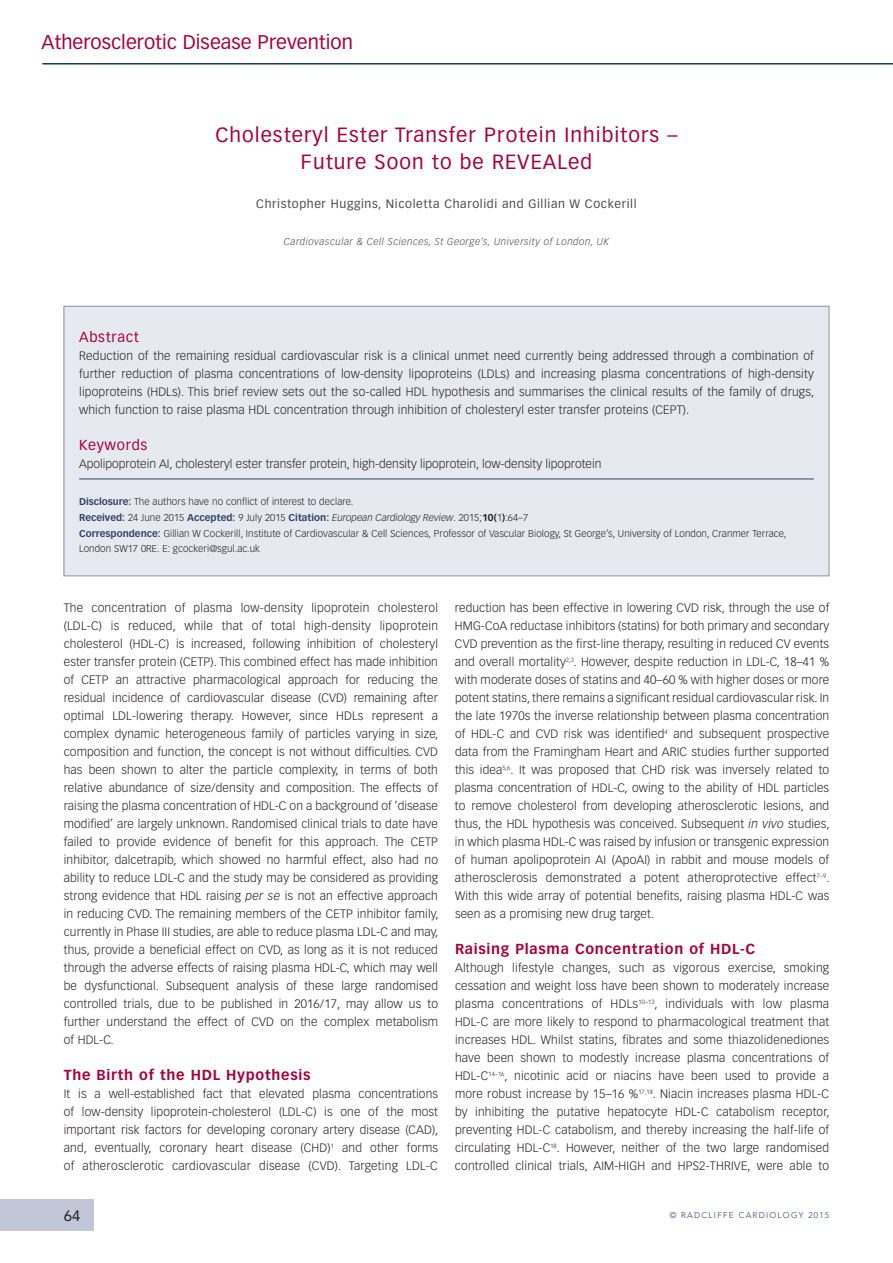
<style>
.page{position:relative;width:893px;height:1263px;background:#fff}
.page>*{position:absolute;margin:0;border:0;box-sizing:border-box;transform-origin:0 0}
.t1{font:20.25px/27px "Vectora LT Std";letter-spacing:.05em;color:#a7023c;text-align:center}
.t2{font:19.5px "Vectora LT Std";color:#a7023c}
.t3{font:15px "Avenir LT Std";color:#231f20}
.t4{font:700 14.25px "Vectora LT Std";letter-spacing:.05em;color:#a7023c}
.t5{font:14.25px "Vectora LT Std";letter-spacing:.05em;color:#a7023c}
.t6{font:300 12px/18px "Vectora LT Std";letter-spacing:.01em;color:#231f20;text-align:justify}
.t7{font:12px "Vectora LT Std";letter-spacing:.05em;color:#4b4c4d}
.t8{font:300 9.75px/15.8px "Vectora LT Std";letter-spacing:.01em;color:#231f20}
.t9{font:italic 300 9.75px "Vectora LT Std";letter-spacing:.05em;color:#4b4c4d}
.t10{font:300 8.25px "Avenir LT Std";letter-spacing:.15em;color:#30446a}
.s1{font-weight:700;color:#30446a}
.s2{font-style:italic}
.s3{font-weight:700}
</style>
<div class="page">
<div style="left:0;top:1199px;width:94px;height:32px;background:#c3c6d7"></div>
<hr style="left:43px;top:64px;width:850px;height:1px;background:#00214c">
<div style="left:64px;top:306px;width:765px;height:270px;background:#e7e9f0"></div>
<hr style="left:79px;top:479px;width:735px;height:1px;background:#30446a">
<h2 class="t2" style="left:41px;top:31px;width:313px">Atherosclerotic Disease Prevention</h2>
<h1 class="t1" style="left:215px;top:122px;width:464px">Cholesteryl Ester Transfer Protein Inhibitors –<br>Future Soon to be REVEALed</h1>
<p class="t7" style="left:256px;top:197px;width:382px">Christopher Huggins, Nicoletta Charolidi and Gillian W Cockerill</p>
<p class="t9" style="left:284px;top:236px;width:327px">Cardiovascular &amp; Cell Sciences, St George’s, University of London, UK</p>
<p class="t5" style="left:79px;top:329px;width:61px">Abstract</p>
<p class="t6" style="left:79px;top:347px;width:736px">Reduction of the remaining residual cardiovascular risk is a clinical unmet need currently being addressed through a combination of further reduction of plasma concentrations of low-density lipoproteins (LDLs) and increasing plasma concentrations of high-density lipoproteins (HDLs). This brief review sets out the so-called HDL hypothesis and summarises the clinical results of the family of drugs, which function to raise plasma HDL concentration through inhibition of cholesteryl ester transfer proteins (CEPT).</p>
<p class="t5" style="left:79px;top:437px;width:70px">Keywords</p>
<p class="t6" style="left:79px;top:455px;width:524px">Apolipoprotein AI, cholesteryl ester transfer protein, high-density lipoprotein, low-density lipoprotein</p>
<p class="t8" style="left:79px;top:494px;width:709px"><span class="s1">Disclosure:</span> The authors have no conflict of interest to declare.<br><span class="s1">Received:</span> 24 June 2015 <span class="s1">Accepted:</span> 9 July 2015 <span class="s1">Citation:</span> <span class="s2">European Cardiology Review</span>. 2015;<span class="s3">10(</span>1<span class="s3">)</span>:64–7<br><span class="s1">Correspondence:</span> Gillian W Cockerill, Institute of Cardiovascular &amp; Cell Sciences, Professor of Vascular Biology, St George’s, University of London, Cranmer Terrace, London SW17 0RE. E: gcockeri@sgul.ac.uk</p>
<p class="t6" style="left:64px;top:599px;width:376px">The concentration of plasma low-density lipoprotein cholesterol (LDL-C) is reduced, while that of total high-density lipoprotein cholesterol (HDL-C) is increased, following inhibition of cholesteryl ester transfer protein (CETP). This combined effect has made inhibition of CETP an attractive pharmacological approach for reducing the residual incidence of cardiovascular disease (CVD) remaining after optimal LDL-lowering therapy. However, since HDLs represent a complex dynamic heterogeneous family of particles varying in size, composition and function, the concept is not without difficulties. CVD has been shown to alter the particle complexity, in terms of both relative abundance of size/density and composition. The effects of raising the plasma concentration of HDL-C on a background of ‘disease modified’ are largely unknown. Randomised clinical trials to date have failed to provide evidence of benefit for this approach. The CETP inhibitor, dalcetrapib, which showed no harmful effect, also had no ability to reduce LDL-C and the study may be considered as providing strong evidence that HDL raising <span class="s2">per se</span> is not an effective approach in reducing CVD. The remaining members of the CETP inhibitor family, currently in Phase III studies, are able to reduce plasma LDL-C and may, thus, provide a beneficial effect on CVD, as long as it is not reduced through the adverse effects of raising plasma HDL-C, which may well be dysfunctional. Subsequent analysis of these large randomised controlled trials, due to be published in 2016/17, may allow us to further understand the effect of CVD on the complex metabolism of HDL-C.</p>
<p class="t4" style="left:64px;top:1066px;width:248px">The Birth of the HDL Hypothesis</p>
<p class="t6" style="left:64px;top:1085px;width:376px">It is a well-established fact that elevated plasma concentrations of low-density lipoprotein-cholesterol (LDL-C) is one of the most important risk factors for developing coronary artery disease (CAD), and, eventually, coronary heart disease (CHD)<sup>1</sup> and other forms of atherosclerotic cardiovascular disease (CVD). Targeting LDL-C</p>
<p class="t6" style="left:455px;top:599px;width:376px">reduction has been effective in lowering CVD risk, through the use of HMG-CoA reductase inhibitors (statins) for both primary and secondary CVD prevention as the first-line therapy, resulting in reduced CV events and overall mortality<sup>2,3</sup>. However, despite reduction in LDL-C, 18–41 % with moderate doses of statins and 40–60 % with higher doses or more potent statins, there remains a significant residual cardiovascular risk. In the late 1970s the inverse relationship between plasma concentration of HDL-C and CVD risk was identified<sup>4</sup> and subsequent prospective data from the Framingham Heart and ARIC studies further supported this idea<sup>5,6</sup>. It was proposed that CHD risk was inversely related to plasma concentration of HDL-C, owing to the ability of HDL particles to remove cholesterol from developing atherosclerotic lesions, and thus, the HDL hypothesis was conceived. Subsequent <span class="s2">in vivo</span> studies, in which plasma HDL-C was raised by infusion or transgenic expression of human apolipoprotein AI (ApoAI) in rabbit and mouse models of atherosclerosis demonstrated a potent atheroprotective effect<sup>7–9</sup>.<br>With this wide array of potential benefits, raising plasma HDL-C was seen as a promising new drug target.</p>
<p class="t4" style="left:455px;top:940px;width:302px">Raising Plasma Concentration of HDL-C</p>
<p class="t6" style="left:455px;top:959px;width:376px">Although lifestyle changes, such as vigorous exercise, smoking cessation and weight loss have been shown to moderately increase plasma concentrations of HDLs<sup>10–13</sup>, individuals with low plasma HDL-C are more likely to respond to pharmacological treatment that increases HDL. Whilst statins, fibrates and some thiazolidenediones have been shown to modestly increase plasma concentrations of HDL-C<sup>14–16</sup>, nicotinic acid or niacins have been used to provide a more robust increase by 15–16 %<sup>17,18</sup>. Niacin increases plasma HDL-C by inhibiting the putative hepatocyte HDL-C catabolism receptor, preventing HDL-C catabolism, and thereby increasing the half-life of circulating HDL-C<sup>18</sup>. However, neither of the two large randomised controlled clinical trials, AIM-HIGH and HPS2-THRIVE, were able to</p>
<p class="t3" style="left:64px;top:1207px;width:18px">64</p>
<p class="t10" style="left:670px;top:1210px;width:161px">© RADCLIFFE CARDIOLOGY 2015</p>
</div>
